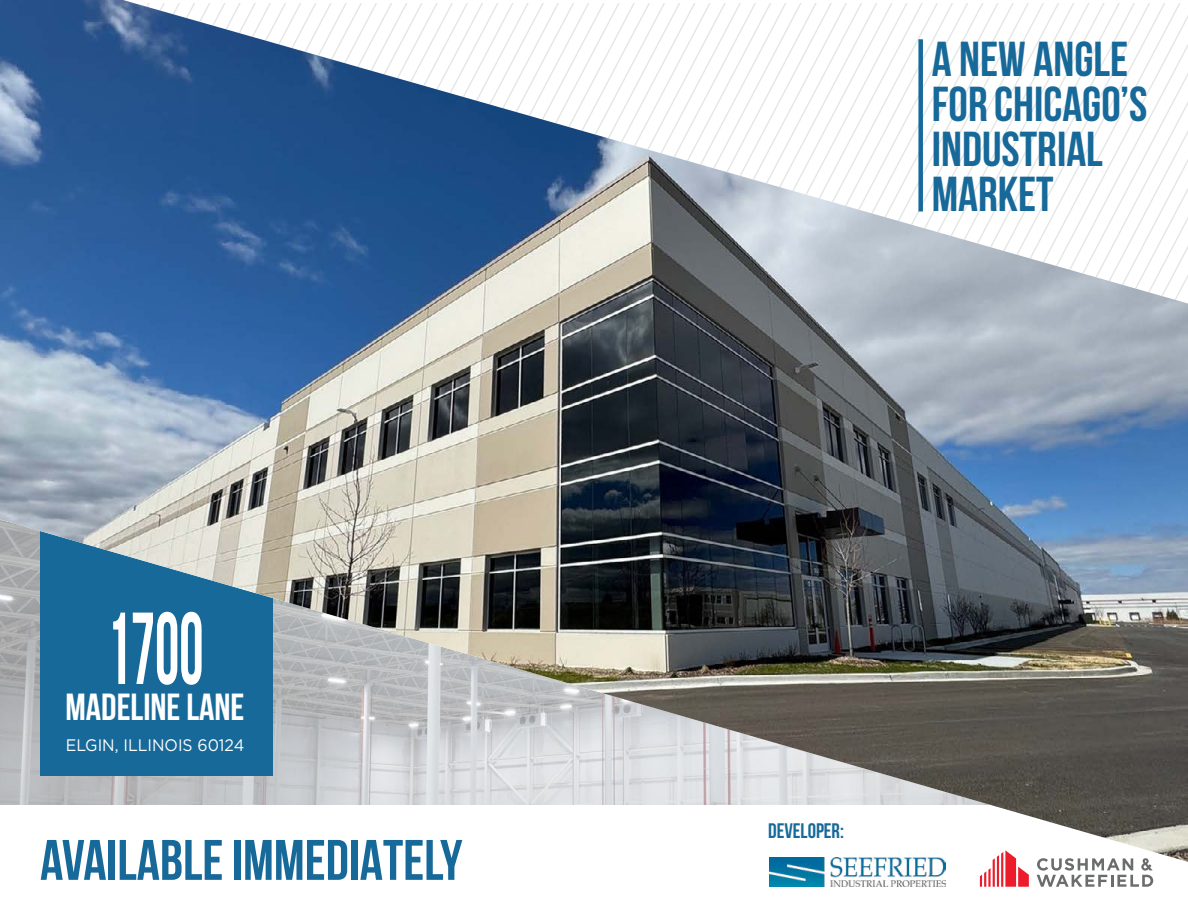
<style>
.page{position:relative;width:1188px;height:918px;background:#fff}
.page>*{position:absolute;margin:0;border:0;box-sizing:border-box;transform-origin:0 0}
.t1{font:700 102px "Bebas Neue";color:#fff;scale:.6 1}
.t2{font:700 57px "Bebas Neue";color:#176999}
.t3{font:700 49.05px/45.2px "Bebas Neue";color:#176999}
.t4{font:700 37.8px "Bebas Neue";color:#fff}
.t5{font:700 21px "Bebas Neue";color:#176999}
.t6{font:16.65px "Gotham";color:#fff;scale:.95 1}
</style>
<div class="page">
<img style="left:0;top:0;width:1188px;height:862px">
<svg style="left:980px;top:850px;width:49px;height:37px"></svg>
<svg style="left:1037px;top:858px;width:116px;height:29px"></svg>
<div style="left:918px;top:39px;width:5px;height:173px;background:#176999"></div>
<img style="left:770px;top:857px;width:175px;height:30px">
<h1 class="t1" style="left:107px;top:593px;width:163px">1700</h1>
<p class="t4" style="left:66px;top:686px;width:181px">MADELINE LANE</p>
<p class="t6" style="left:66px;top:735px;width:189px">ELGIN, ILLINOIS 60124</p>
<p class="t2" style="left:40px;top:829px;width:424px">AVAILABLE IMMEDIATELY</p>
<p class="t3" style="left:932px;top:36px;width:217px">A NEW ANGLE<br>FOR CHICAGO’S<br>INDUSTRIAL<br>MARKET</p>
<p class="t5" style="left:768px;top:819px;width:77px">DEVELOPER:</p>
</div>
